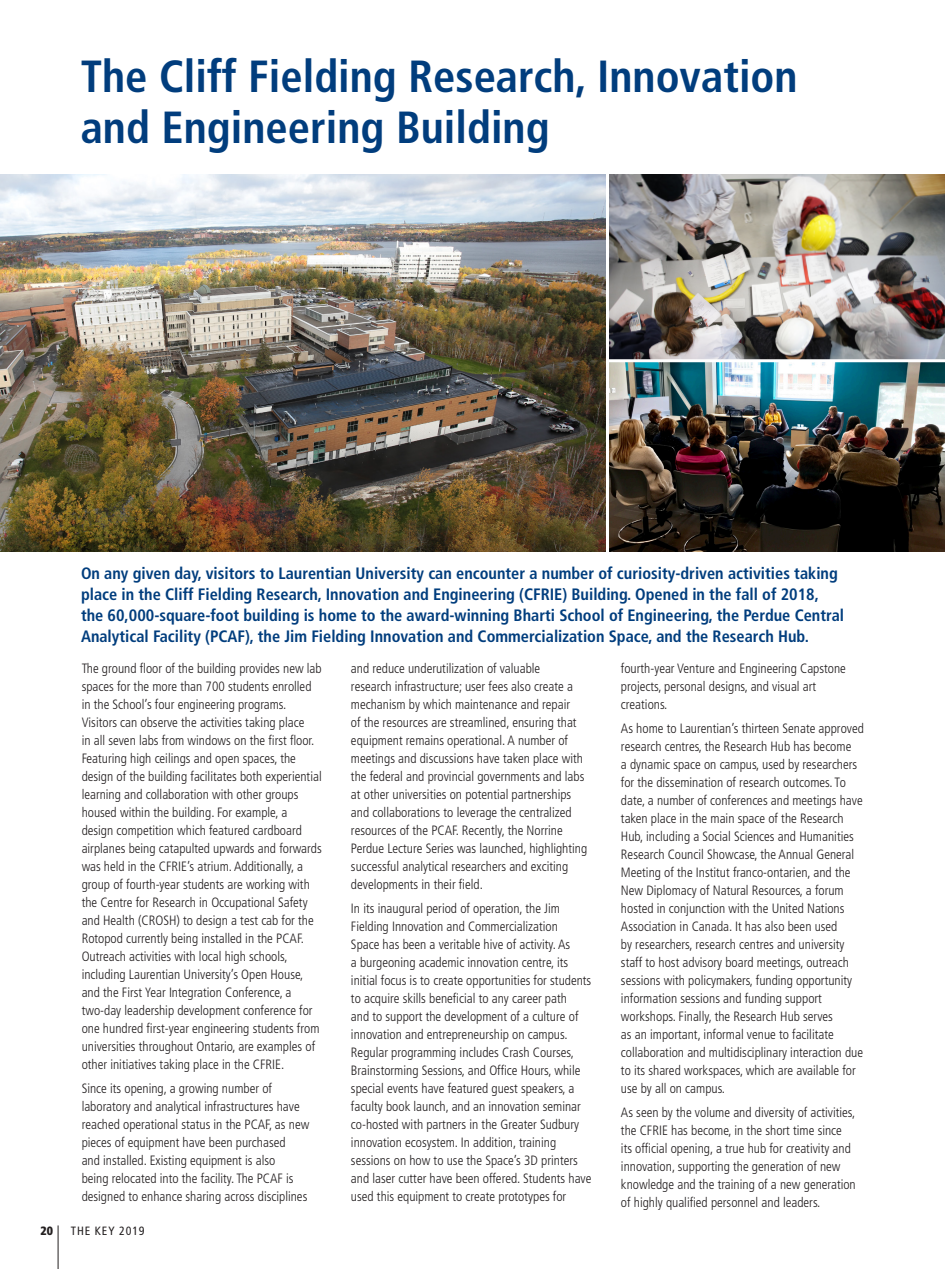
<style>
.page{position:relative;width:945px;height:1269px;background:#fff}
.page>*{position:absolute;margin:0;border:0;box-sizing:border-box;transform-origin:0 0}
.t1{font:700 condensed 45px/51px "Frutiger LT Std";color:#013d7d}
.t2{font:700 condensed 16.5px/21px "Frutiger LT Std";color:#013d7d}
.t3{font:300 condensed 13.5px/18px "Frutiger LT Std";color:#231f20}
.t4{font:condensed 12px "Frutiger LT Std";letter-spacing:.07em;color:#231f20}
.t5{font:900 condensed 12px "Frutiger LT Std";color:#231f20}
</style>
<div class="page">
<hr style="left:58px;top:1225px;width:1px;height:44px;background:#231f20">
<img style="left:609px;top:175px;width:336px;height:377px">
<img style="left:0;top:175px;width:606px;height:377px">
<hr style="left:609px;top:359px;width:336px;height:3px;background:#fff">
<p class="t1" style="left:81px;top:51px;width:718px">The Cliff Fielding Research, Innovation and Engineering Building</p>
<p class="t2" style="left:81px;top:563px;width:765px">On any given day, visitors to Laurentian University can encounter a number of curiosity-driven activities taking place in the Cliff Fielding Research, Innovation and Engineering (CFRIE) Building. Opened in the fall of 2018, the 60,000-square-foot building is home to the award-winning Bharti School of Engineering, the Perdue Central Analytical Facility (PCAF), the Jim Fielding Innovation and Commercialization Space, and the Research Hub.</p>
<p class="t3" style="left:351px;top:660px;width:238px">and reduce underutilization of valuable<br>research infrastructure; user fees also create a mechanism by which maintenance and repair<br>of the resources are streamlined, ensuring that equipment remains operational. A number of meetings and discussions have taken place with the federal and provincial governments and labs at other universities on potential partnerships and collaborations to leverage the centralized resources of the PCAF. Recently, the Norrine Perdue Lecture Series was launched, highlighting successful analytical researchers and exciting developments in their field.</p>
<p class="t3" style="left:351px;top:900px;width:242px">In its inaugural period of operation, the Jim Fielding Innovation and Commercialization<br>Space has been a veritable hive of activity. As<br>a burgeoning academic innovation centre, its initial focus is to create opportunities for students to acquire skills beneficial to any career path<br>and to support the development of a culture of innovation and entrepreneurship on campus.<br>Regular programming includes Crash Courses, Brainstorming Sessions, and Office Hours, while special events have featured guest speakers, a faculty book launch, and an innovation seminar co-hosted with partners in the Greater Sudbury innovation ecosystem. In addition, training sessions on how to use the Space’s 3D printers and laser cutter have been offered. Students have used this equipment to create prototypes for</p>
<p class="t3" style="left:82px;top:660px;width:242px">The ground floor of the building provides new lab spaces for the more than 700 students enrolled in the School’s four engineering programs.<br>Visitors can observe the activities taking place<br>in all seven labs from windows on the first floor.<br>Featuring high ceilings and open spaces, the design of the building facilitates both experiential learning and collaboration with other groups housed within the building. For example, a design competition which featured cardboard airplanes being catapulted upwards and forwards was held in the CFRIE’s atrium. Additionally, a group of fourth-year students are working with the Centre for Research in Occupational Safety and Health (CROSH) to design a test cab for the Rotopod currently being installed in the PCAF.<br>Outreach activities with local high schools, including Laurentian University’s Open House, and the First Year Integration Conference, a two-day leadership development conference for one hundred first-year engineering students from universities throughout Ontario, are examples of other initiatives taking place in the CFRIE.</p>
<p class="t3" style="left:82px;top:1080px;width:229px">Since its opening, a growing number of laboratory and analytical infrastructures have reached operational status in the PCAF, as new pieces of equipment have been purchased<br>and installed. Existing equipment is also<br>being relocated into the facility. The PCAF is designed to enhance sharing across disciplines</p>
<p class="t3" style="left:621px;top:660px;width:226px">fourth-year Venture and Engineering Capstone projects, personal designs, and visual art creations.</p>
<p class="t3" style="left:621px;top:720px;width:245px">As home to Laurentian’s thirteen Senate approved research centres, the Research Hub has become<br>a dynamic space on campus, used by researchers for the dissemination of research outcomes. To date, a number of conferences and meetings have taken place in the main space of the Research Hub, including a Social Sciences and Humanities Research Council Showcase, the Annual General Meeting of the Institut franco-ontarien, and the New Diplomacy of Natural Resources, a forum hosted in conjunction with the United Nations Association in Canada. It has also been used<br>by researchers, research centres and university staff to host advisory board meetings, outreach sessions with policymakers, funding opportunity information sessions and funding support workshops. Finally, the Research Hub serves<br>as an important, informal venue to facilitate collaboration and multidisciplinary interaction due to its shared workspaces, which are available for use by all on campus.</p>
<p class="t3" style="left:621px;top:1104px;width:236px">As seen by the volume and diversity of activities, the CFRIE has become, in the short time since its official opening, a true hub for creativity and innovation, supporting the generation of new knowledge and the training of a new generation of highly qualified personnel and leaders.</p>
<p class="t5" style="left:40px;top:1223px;width:14px">20</p>
<p class="t4" style="left:71px;top:1223px;width:75px">THE KEY 2019</p>
</div>
